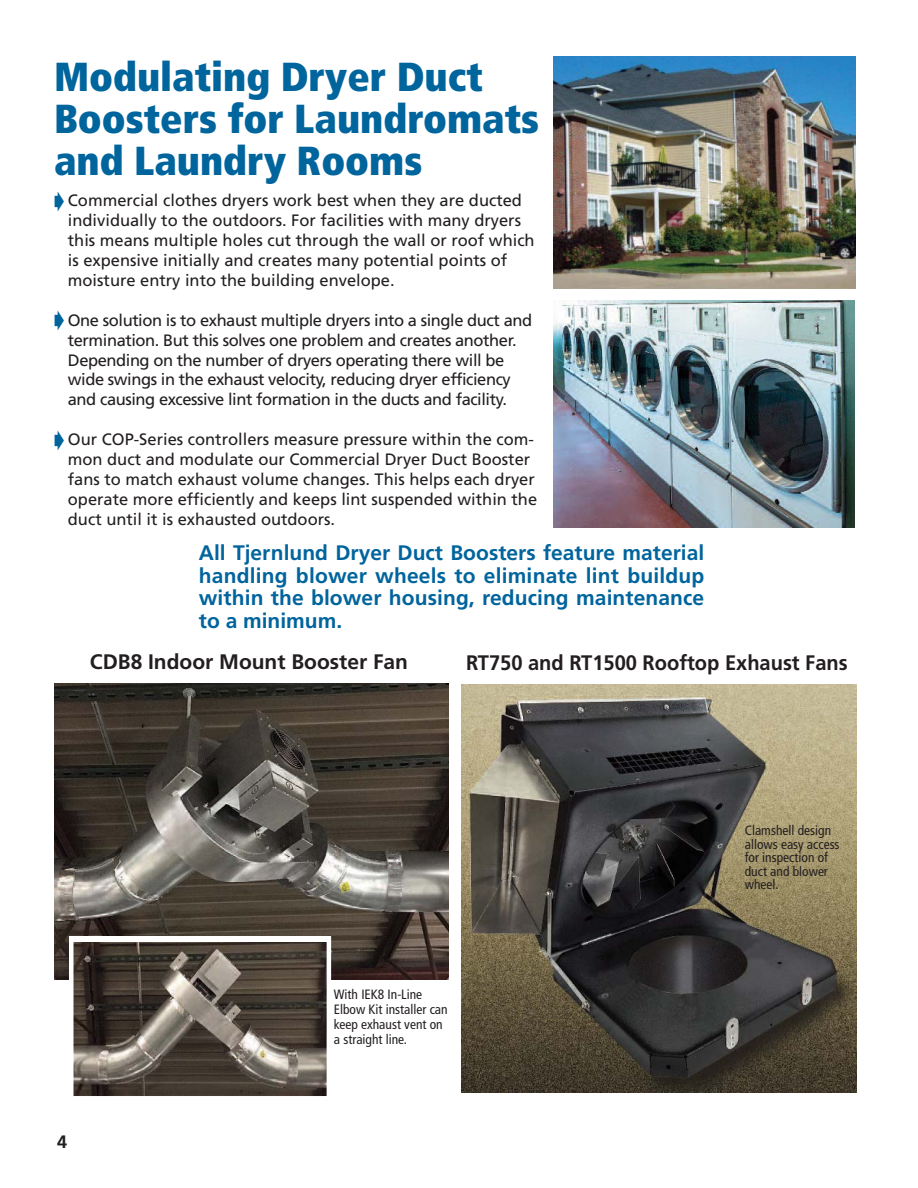
<style>
.page{position:relative;width:918px;height:1188px;background:#fff}
.page>*{position:absolute;margin:0;border:0;box-sizing:border-box;transform-origin:0 0}
.t1{font:900 condensed 40.5px/42px "Frutiger";color:#00649d}
.t2{font:700 21px/22.5px "Frutiger";letter-spacing:.005em;color:#00649d;text-align:justify}
.t3{font:700 21px "Frutiger";color:#231f20;scale:.96 1}
.t4{font:700 21px "Frutiger";color:#231f20}
.t5{font:21px "Universal Newswith Comm Pi";color:#00649d}
.t6{font:700 18px "Frutiger";color:#231f20}
.t7{font:16.5px/20px "Frutiger";color:#231f20}
.t8{font:16.5px/20px "Frutiger";letter-spacing:-.025em;color:#231f20}
.t9{font:condensed 13.5px/13.5px "Frutiger";color:#231f20}
</style>
<div class="page">
<img style="left:54px;top:683px;width:394px;height:297px">
<img style="left:553px;top:301px;width:302px;height:226px">
<img style="left:74px;top:942px;width:252px;height:154px">
<img style="left:462px;top:684px;width:395px;height:409px">
<img style="left:554px;top:56px;width:301px;height:232px">
<h1 class="t1" style="left:54px;top:59px;width:487px">Modulating Dryer Duct<br>Boosters for Laundromats and Laundry Rooms</h1>
<p class="t7" style="left:68px;top:191px;width:468px">Commercial clothes dryers work best when they are ducted individually to the outdoors. For facilities with many dryers this means multiple holes cut through the wall or roof which is expensive initially and creates many potential points of moisture entry into the building envelope.</p>
<p class="t8" style="left:68px;top:311px;width:466px">One solution is to exhaust multiple dryers into a single duct and termination. But this solves one problem and creates another.<br>Depending on the number of dryers operating there will be wide swings in the exhaust velocity, reducing dryer efficiency and causing excessive lint formation in the ducts and facility.</p>
<p class="t7" style="left:68px;top:431px;width:471px">Our COP-Series controllers measure pressure within the com&shy;mon duct and modulate our Commercial Dryer Duct Booster fans to match exhaust volume changes. This helps each dryer operate more efficiently and keeps lint suspended within the duct until it is exhausted outdoors.</p>
<p class="t5" style="left:54px;top:191px;width:12px">-</p>
<p class="t5" style="left:54px;top:310px;width:12px">-</p>
<p class="t5" style="left:54px;top:430px;width:12px">-</p>
<p class="t2" style="left:199px;top:543px;width:507px">All Tjernlund Dryer Duct Boosters feature material handling blower wheels to eliminate lint buildup within the blower housing, reducing maintenance to a minimum.</p>
<p class="t4" style="left:90px;top:653px;width:320px">CDB8 Indoor Mount Booster Fan</p>
<p class="t3" style="left:466px;top:654px;width:399px">RT750 and RT1500 Rooftop Exhaust Fans</p>
<p class="t6" style="left:57px;top:1134px;width:12px">4</p>
<p class="t9" style="left:334px;top:988px;width:115px;line-height:15px">With IEK8 In-Line<br>Elbow Kit installer can keep exhaust vent on a straight line.</p>
<p class="t9" style="left:745px;top:825px;width:96px">Clamshell design allows easy access for inspection of duct and blower wheel.</p>
</div>
